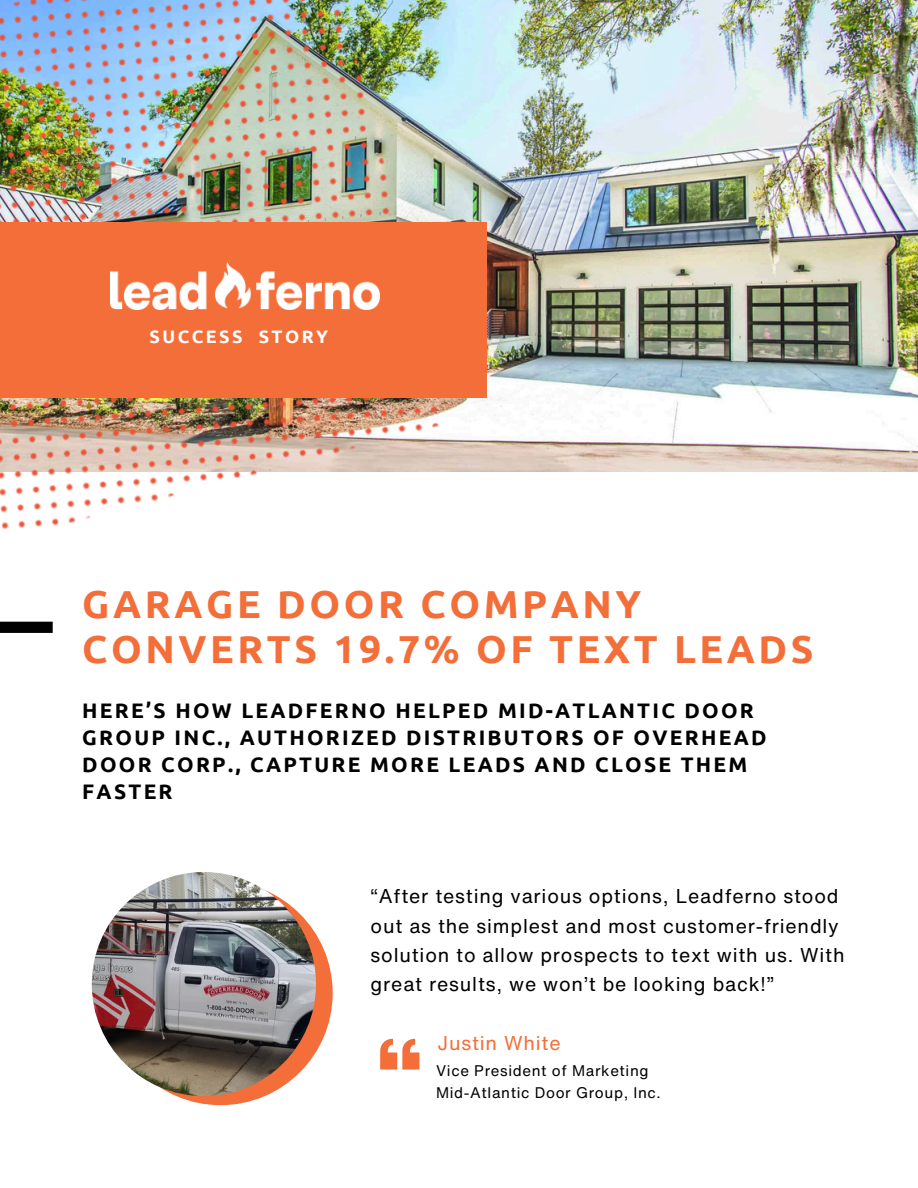
<style>
.page{position:relative;width:918px;height:1188px;background:#fff}
.page>*{position:absolute;margin:0;border:0;box-sizing:border-box;transform-origin:0 0}
.t1{font:700 39px/45px "Ubuntu";letter-spacing:.09em;color:#f36e39}
.t2{font:700 21px/27px "Ubuntu";letter-spacing:.11em;color:#000}
.t3{font:19.5px/29.2px "Helvetica Now Text";letter-spacing:.04em;color:#000}
.t4{font:19.5px "Helvetica Now Text";letter-spacing:.04em;color:#f36e39}
.t5{font:700 18px "Ubuntu";letter-spacing:.135em;color:#fff}
.t6{font:15px "Helvetica Now Text";letter-spacing:.04em;color:#000}
</style>
<div class="page">
<div style="left:0;top:622px;width:53px;height:11px;background:#000"></div>
<img style="left:487px;top:0;width:431px;height:471px">
<img style="left:0;top:0;width:487px;height:530px">
<div style="left:109px;top:881px;width:224px;height:224px;background:#f36e39;border-radius:50%"></div>
<svg style="left:380px;top:1039px;width:39px;height:30px"></svg>
<div style="left:0;top:223px;width:487px;height:175px;background:#f36e39"></div>
<img style="left:111px;top:263px;width:269px;height:47px">
<img style="left:92px;top:872px;width:224px;height:224px;border-radius:50%">
<p class="t5" style="left:150px;top:326px;width:180px">SUCCESS STORY</p>
<p class="t1" style="left:82px;top:581px;width:733px">GARAGE DOOR COMPANY<br>CONVERTS 19.7% OF TEXT LEADS</p>
<h2 class="t2" style="left:82px;top:697px;width:686px">HERE’S HOW LEADFERNO HELPED MID-ATLANTIC DOOR GROUP INC., AUTHORIZED DISTRIBUTORS OF OVERHEAD DOOR CORP., CAPTURE MORE LEADS AND CLOSE THEM FASTER</h2>
<h4 class="t3" style="left:371px;top:881px;width:476px">“After testing various options, Leadferno stood out as the simplest and most customer-friendly solution to allow prospects to text with us. With great results, we won’t be looking back!”</h4>
<p class="t4" style="left:438px;top:1028px;width:125px">Justin White</p>
<h1 class="t6" style="left:436px;top:1059px;width:214px">Vice President of Marketing</h1>
<p class="t6" style="left:436px;top:1081px;width:226px">Mid-Atlantic Door Group, Inc.</p>
</div>
